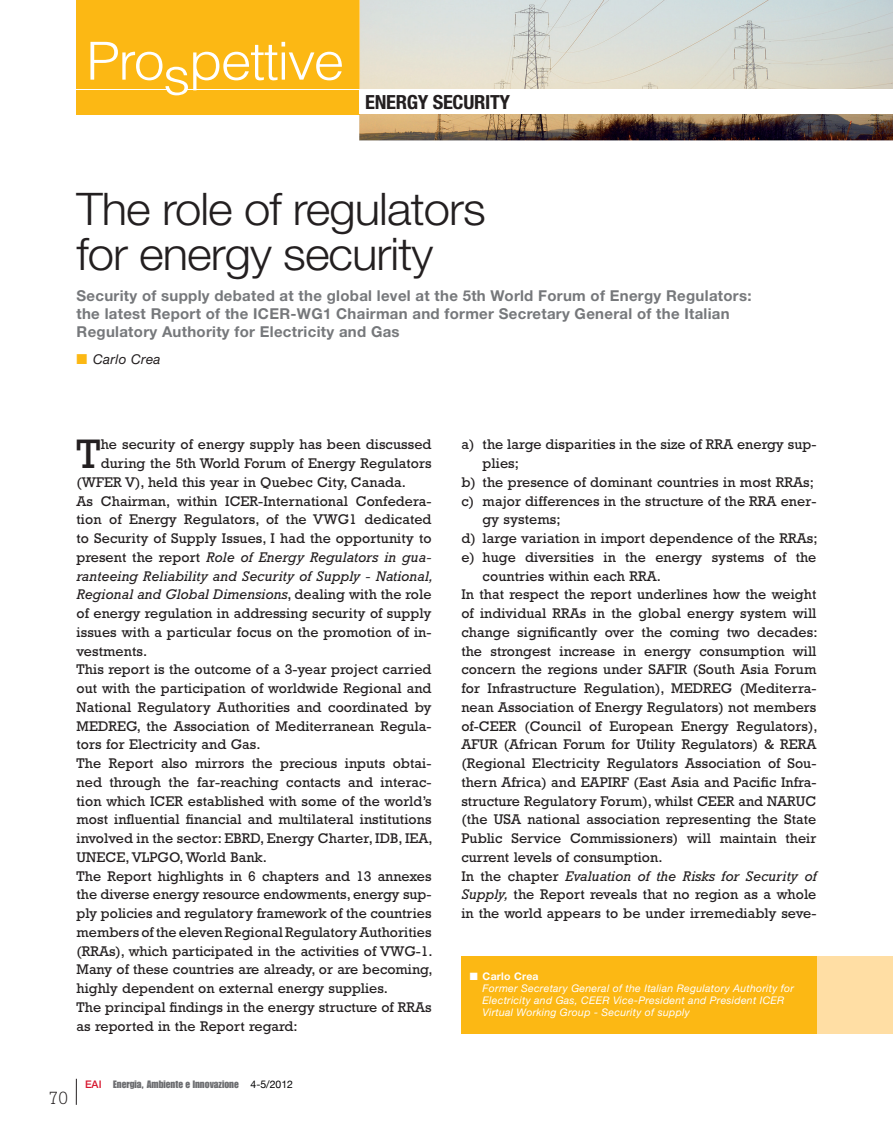
<style>
.page{position:relative;width:893px;height:1127px;background:#fff}
.page>*{position:absolute;margin:0;border:0;box-sizing:border-box;transform-origin:0 0}
.t1{font:300 52.5px "Helvetica";letter-spacing:-.03em;color:#fff;scale:1.05 1}
.t2{font:300 45px/45px "Helvetica Neue";letter-spacing:-.02em;color:#231f20;scale:1.05 1}
.t3{font:41.85px "Rockwell";color:#231f20}
.t4{font:700 condensed 19.5px "Helvetica Neue";letter-spacing:-.015em;color:#231f20;scale:1.05 1}
.t5{font:300 18px "Rockwell";color:#231f20}
.t6{font:700 15px/18px "Helvetica Neue";letter-spacing:.02em;color:#76787b}
.t7{font:14.25px "Rockwell";letter-spacing:.005em;color:#231f20}
.t8{font:italic 14.25px "Rockwell";letter-spacing:.005em;color:#231f20}
.t9{font:italic 13.5px "Helvetica Neue";letter-spacing:.025em;color:#231f20}
.t10{font:italic 10.5px/12px "Helvetica Neue";letter-spacing:.025em;color:#fff}
.t11{font:10.5px "Impact";color:#6c6d70}
.s1{color:#fcb814}
.s2{font-style:normal}
.s3{font-family:"Helvetica Neue";font-weight:500;color:#d7162e}
.s4{font-family:"Helvetica Neue";color:#000002}
.s5{font-style:italic}
.s6{font-weight:700;font-style:normal}
</style>
<div class="page">
<svg style="left:76px;top:1079px;width:1px;height:26px"></svg>
<img style="left:359px;top:114px;width:534px;height:26px">
<div style="left:77px;top:0;width:283px;height:115px;background:#fcb814"></div>
<hr style="left:32px;top:89px;width:328px;height:1px;background:#fff">
<div style="left:167px;top:81px;width:20px;height:23px;background:#fcb814;border-radius:50%"></div>
<svg style="left:360px;top:0;width:533px;height:89px;background:#d8dbd3"></svg>
<hr style="left:359px;top:0;width:1px;height:89px;background:#fedb99">
<div style="left:359px;top:90px;width:534px;height:24px;background:#fff"></div>
<div style="left:808px;top:956px;width:85px;height:77px;background:#ffdea4"></div>
<div style="left:461px;top:956px;width:355px;height:77px;background:#fcb814"></div>
<h1 class="t1" style="left:86px;top:42px;width:247px">Prospettive</h1>
<h3 class="t4" style="left:365px;top:95px;width:140px">ENERGY SECURITY</h3>
<h2 class="t2" style="left:77px;top:190px;width:391px">The role of regulators for energy security</h2>
<p class="t6" style="left:77px;top:287px;width:677px">Security of supply debated at the global level at the 5th World Forum of Energy Regulators: the latest Report of the ICER-WG1 Chairman and former Secretary General of the Italian<br>Regulatory Authority for Electricity and Gas</p>
<p class="t9" style="left:77px;top:354px;width:86px"><span class="s1">■</span> Carlo Crea</p>
<h3 class="t3" style="left:77px;top:439px;width:25px">T</h3>
<p class="t7" style="left:101px;top:439px;width:332px">he security of energy supply has been discussed</p>
<p class="t7" style="left:101px;top:458px;width:332px">during the 5th World Forum of Energy Regulators</p>
<p class="t7" style="left:77px;top:477px;width:331px">(WFER V), held this year in Quebec City, Canada.</p>
<p class="t7" style="left:77px;top:496px;width:356px">As Chairman, within ICER-International Confedera-</p>
<p class="t7" style="left:77px;top:514px;width:356px">tion of Energy Regulators, of the VWG1 dedicated</p>
<p class="t7" style="left:77px;top:533px;width:356px">to Security of Supply Issues, I had the opportunity to</p>
<p class="t8" style="left:77px;top:552px;width:356px"><span class="s2">present the report</span> Role of Energy Regulators in gua-</p>
<p class="t8" style="left:77px;top:571px;width:358px">ranteeing Reliability and Security of Supply - National,</p>
<p class="t8" style="left:77px;top:589px;width:357px">Regional and Global Dimensions<span class="s2">, dealing with the role</span></p>
<p class="t7" style="left:77px;top:608px;width:357px">of energy regulation in addressing security of supply</p>
<p class="t7" style="left:77px;top:627px;width:356px">issues with a particular focus on the promotion of in-</p>
<p class="t7" style="left:77px;top:646px;width:72px">vestments.</p>
<p class="t7" style="left:77px;top:664px;width:356px">This report is the outcome of a 3-year project carried</p>
<p class="t7" style="left:77px;top:683px;width:356px">out with the participation of worldwide Regional and</p>
<p class="t7" style="left:77px;top:702px;width:356px">National Regulatory Authorities and coordinated by</p>
<p class="t7" style="left:77px;top:721px;width:356px">MEDREG, the Association of Mediterranean Regula-</p>
<p class="t7" style="left:77px;top:739px;width:186px">tors for Electricity and Gas.</p>
<p class="t7" style="left:77px;top:758px;width:356px">The Report also mirrors the precious inputs obtai-</p>
<p class="t7" style="left:77px;top:777px;width:356px">ned through the far-reaching contacts and interac-</p>
<p class="t7" style="left:77px;top:796px;width:357px">tion which ICER established with some of the world’s</p>
<p class="t7" style="left:77px;top:814px;width:356px">most influential financial and multilateral institutions</p>
<p class="t7" style="left:77px;top:833px;width:358px">involved in the sector: EBRD, Energy Charter, IDB, IEA,</p>
<p class="t7" style="left:77px;top:852px;width:192px">UNECE, VLPGO, World Bank.</p>
<p class="t7" style="left:77px;top:871px;width:357px">The Report highlights in 6 chapters and 13 annexes</p>
<p class="t7" style="left:77px;top:889px;width:357px">the diverse energy resource endowments, energy sup-</p>
<p class="t7" style="left:77px;top:908px;width:357px">ply policies and regulatory framework of the countries</p>
<p class="t7" style="left:77px;top:927px;width:357px">members of the eleven Regional Regulatory Authorities</p>
<p class="t7" style="left:77px;top:946px;width:358px">(RRAs), which participated in the activities of VWG-1.</p>
<p class="t7" style="left:77px;top:964px;width:358px">Many of these countries are already, or are becoming,</p>
<p class="t7" style="left:77px;top:983px;width:313px">highly dependent on external energy supplies.</p>
<p class="t7" style="left:77px;top:1002px;width:357px">The principal findings in the energy structure of RRAs</p>
<p class="t7" style="left:77px;top:1021px;width:223px">as reported in the Report regard:</p>
<p class="t5" style="left:49px;top:1091px;width:21px">70</p>
<p class="t11" style="left:85px;top:1080px;width:210px"><span class="s3">EAI</span> Energia, Ambiente e Innovazione <span class="s4">4-5/2012</span></p>
<p class="t7" style="left:461px;top:439px;width:357px">a) the large disparities in the size of RRA energy sup-</p>
<p class="t7" style="left:483px;top:458px;width:38px">plies;</p>
<p class="t7" style="left:461px;top:477px;width:354px">b) the presence of dominant countries in most RRAs;</p>
<p class="t7" style="left:461px;top:496px;width:357px">c) major differences in the structure of the RRA ener-</p>
<p class="t7" style="left:483px;top:514px;width:80px">gy systems;</p>
<p class="t7" style="left:461px;top:533px;width:358px">d) large variation in import dependence of the RRAs;</p>
<p class="t7" style="left:461px;top:552px;width:357px">e) huge diversities in the energy systems of the</p>
<p class="t7" style="left:483px;top:571px;width:180px">countries within each RRA.</p>
<p class="t7" style="left:461px;top:589px;width:357px">In that respect the report underlines how the weight</p>
<p class="t7" style="left:461px;top:608px;width:357px">of individual RRAs in the global energy system will</p>
<p class="t7" style="left:461px;top:627px;width:358px">change significantly over the coming two decades:</p>
<p class="t7" style="left:461px;top:646px;width:357px">the strongest increase in energy consumption will</p>
<p class="t7" style="left:461px;top:664px;width:356px">concern the regions under SAFIR (South Asia Forum</p>
<p class="t7" style="left:461px;top:683px;width:357px">for Infrastructure Regulation), MEDREG (Mediterra-</p>
<p class="t7" style="left:461px;top:702px;width:357px">nean Association of Energy Regulators) not members</p>
<p class="t7" style="left:461px;top:721px;width:358px">of-CEER (Council of European Energy Regulators),</p>
<p class="t7" style="left:461px;top:739px;width:357px">AFUR (African Forum for Utility Regulators) &amp; RERA</p>
<p class="t7" style="left:461px;top:758px;width:357px">(Regional Electricity Regulators Association of Sou-</p>
<p class="t7" style="left:461px;top:777px;width:357px">thern Africa) and EAPIRF (East Asia and Pacific Infra-</p>
<p class="t7" style="left:461px;top:796px;width:357px">structure Regulatory Forum), whilst CEER and NARUC</p>
<p class="t7" style="left:461px;top:814px;width:357px">(the USA national association representing the State</p>
<p class="t7" style="left:461px;top:833px;width:357px">Public Service Commissioners) will maintain their</p>
<p class="t7" style="left:461px;top:852px;width:203px">current levels of consumption.</p>
<p class="t8" style="left:461px;top:871px;width:357px"><span class="s2">In the chapter</span> Evaluation of the Risks for Security of</p>
<p class="t7" style="left:461px;top:889px;width:357px"><span class="s5">Supply,</span> the Report reveals that no region as a whole</p>
<p class="t7" style="left:461px;top:908px;width:357px">in the world appears to be under irremediably seve-</p>
<p class="t10" style="left:483px;top:971px;width:313px;text-indent:-13px">■ <span class="s6">Carlo Crea<br></span>Former Secretary General of the Italian Regulatory Authority for Electricity and Gas, CEER Vice-President and President ICER Virtual Working Group - Security of supply</p>
</div>
